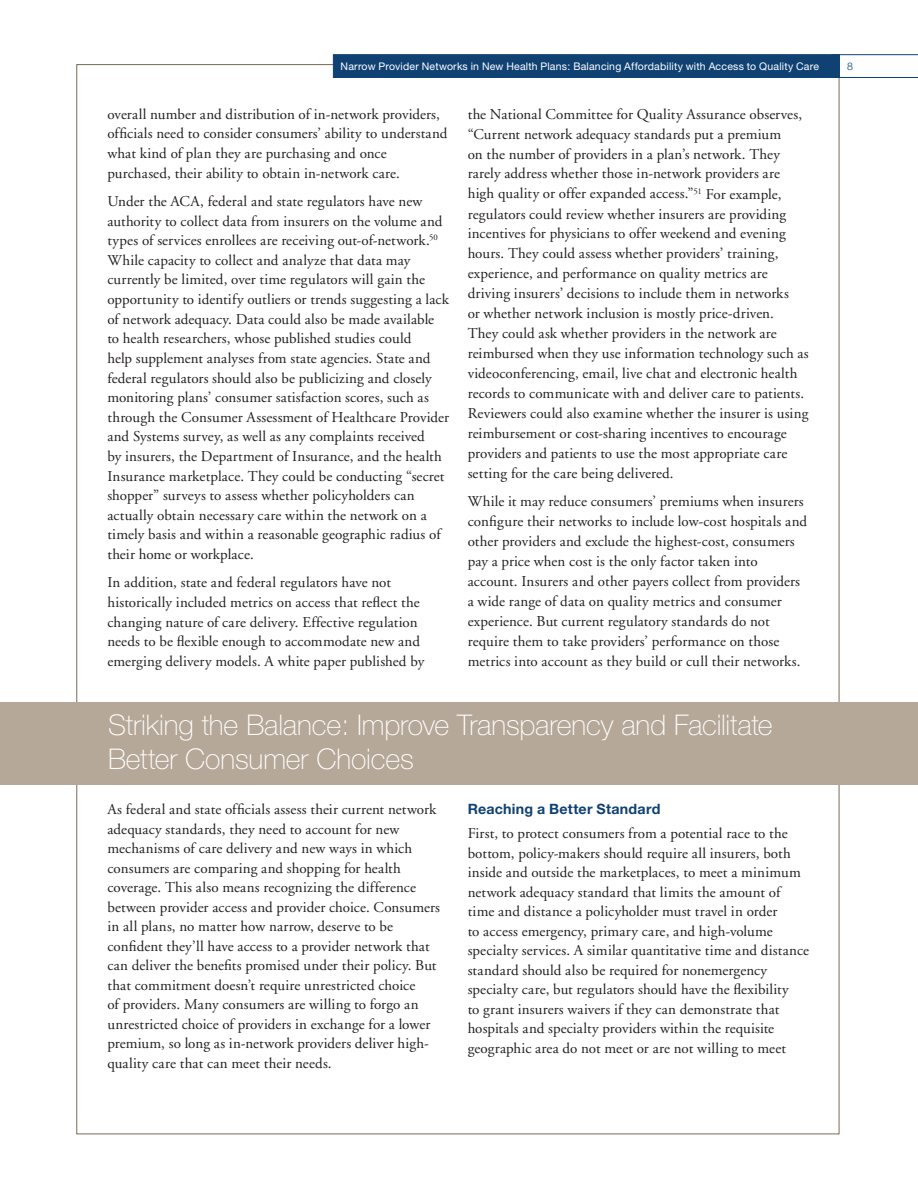
<style>
.page{position:relative;width:918px;height:1188px;background:#fff}
.page>*{position:absolute;margin:0;border:0;box-sizing:border-box;transform-origin:0 0}
.t1{font:100 28.5px/34.2px "Helvetica Neue";letter-spacing:-.005em;color:#fff}
.t2{font:15px/20px "Adobe Garamond";letter-spacing:.01em;color:#231f20}
.t3{font:700 14.25px "Helvetica Neue";letter-spacing:.015em;color:#104173}
.t4{font:10.5px "Helvetica Neue";letter-spacing:.02em;color:#fff}
.t5{font:300 10.5px "Helvetica Neue";color:#104173}
</style>
<div class="page">
<svg style="left:840px;top:54px;width:78px;height:24px"></svg>
<div style="left:333px;top:54px;width:507px;height:24px;background:#104173;border:1px solid #104173"></div>
<div style="left:0;top:702px;width:918px;height:82px;background:#b6a898"></div>
<p class="t4" style="left:341px;top:60px;width:480px">Narrow Provider Networks in New Health Plans: Balancing Affordability with Access to Quality Care</p>
<p class="t5" style="left:847px;top:59px;width:7px">8</p>
<p class="t2" style="left:107px;top:105px;width:342px">overall number and distribution of in-network providers, officials need to consider consumers’ ability to understand what kind of plan they are purchasing and once purchased, their ability to obtain in-network care.</p>
<p class="t2" style="left:107px;top:192px;width:343px">Under the ACA, federal and state regulators have new authority to collect data from insurers on the volume and types of services enrollees are receiving out-of-network.<sup>50<br></sup>While capacity to collect and analyze that data may currently be limited, over time regulators will gain the opportunity to identify outliers or trends suggesting a lack of network adequacy. Data could also be made available to health researchers, whose published studies could<br>help supplement analyses from state agencies. State and federal regulators should also be publicizing and closely monitoring plans’ consumer satisfaction scores, such as through the Consumer Assessment of Healthcare Provider and Systems survey, as well as any complaints received<br>by insurers, the Department of Insurance, and the health Insurance marketplace. They could be conducting “secret shopper” surveys to assess whether policyholders can actually obtain necessary care within the network on a timely basis and within a reasonable geographic radius of their home or workplace.</p>
<p class="t2" style="left:107px;top:573px;width:318px">In addition, state and federal regulators have not historically included metrics on access that reflect the changing nature of care delivery. Effective regulation needs to be flexible enough to accommodate new and emerging delivery models. A white paper published by</p>
<p class="t2" style="left:468px;top:104px;width:343px">the National Committee for Quality Assurance observes, “Current network adequacy standards put a premium<br>on the number of providers in a plan’s network. They rarely address whether those in-network providers are high quality or offer expanded access.”<sup>51</sup> For example, regulators could review whether insurers are providing incentives for physicians to offer weekend and evening hours. They could assess whether providers’ training, experience, and performance on quality metrics are driving insurers’ decisions to include them in networks<br>or whether network inclusion is mostly price-driven.<br>They could ask whether providers in the network are reimbursed when they use information technology such as videoconferencing, email, live chat and electronic health records to communicate with and deliver care to patients.<br>Reviewers could also examine whether the insurer is using reimbursement or cost-sharing incentives to encourage providers and patients to use the most appropriate care setting for the care being delivered.</p>
<p class="t2" style="left:468px;top:492px;width:341px">While it may reduce consumers’ premiums when insurers configure their networks to include low-cost hospitals and other providers and exclude the highest-cost, consumers pay a price when cost is the only factor taken into account. Insurers and other payers collect from providers a wide range of data on quality metrics and consumer experience. But current regulatory standards do not require them to take providers’ performance on those metrics into account as they build or cull their networks.</p>
<h1 class="t1" style="left:108px;top:708px;width:666px">Striking the Balance: Improve Transparency and Facilitate<br>Better Consumer Choices</h1>
<p class="t2" style="left:107px;top:800px;width:334px;line-height:19.5px">As federal and state officials assess their current network adequacy standards, they need to account for new mechanisms of care delivery and new ways in which consumers are comparing and shopping for health coverage. This also means recognizing the difference between provider access and provider choice. Consumers in all plans, no matter how narrow, deserve to be confident they’ll have access to a provider network that can deliver the benefits promised under their policy. But that commitment doesn’t require unrestricted choice<br>of providers. Many consumers are willing to forgo an unrestricted choice of providers in exchange for a lower premium, so long as in-network providers deliver high&shy;quality care that can meet their needs.</p>
<p class="t3" style="left:468px;top:800px;width:194px">Reaching a Better Standard</p>
<p class="t2" style="left:468px;top:824px;width:343px;line-height:19.5px">First, to protect consumers from a potential race to the bottom, policy-makers should require all insurers, both inside and outside the marketplaces, to meet a minimum network adequacy standard that limits the amount of time and distance a policyholder must travel in order<br>to access emergency, primary care, and high-volume specialty services. A similar quantitative time and distance standard should also be required for nonemergency specialty care, but regulators should have the flexibility<br>to grant insurers waivers if they can demonstrate that hospitals and specialty providers within the requisite geographic area do not meet or are not willing to meet</p>
</div>
